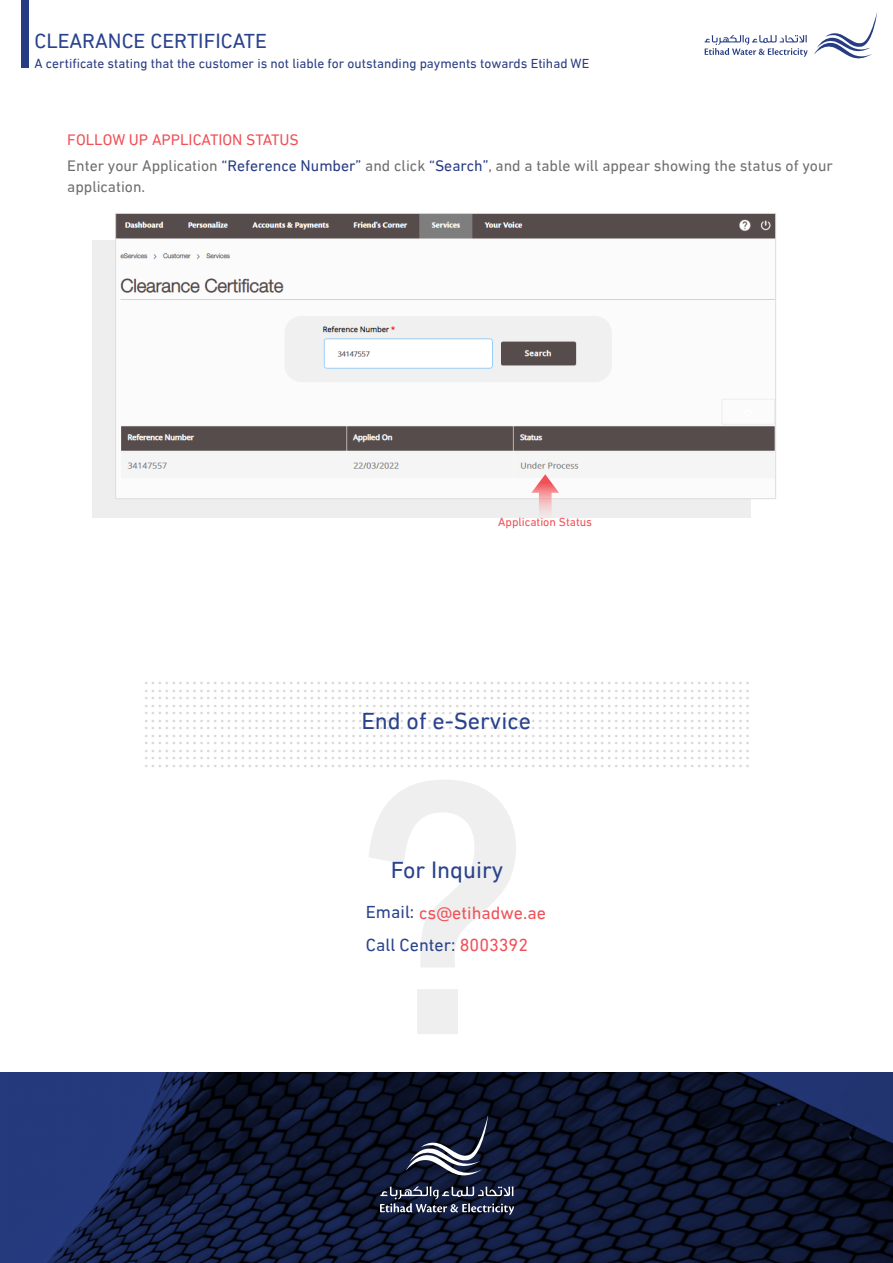
<style>
.page{position:relative;width:893px;height:1263px;background:#fff}
.page>*{position:absolute;margin:0;border:0;box-sizing:border-box;transform-origin:0 0}
.t1{font:500 condensed 375px "Franklin Gothic";color:#efefef}
.t2{font:24px "DIN Next LTW23";color:#29428c}
.t3{font:21px "DIN Next LTW23";color:#29428c}
.t4{font:18px "Javanese Text";color:#d8d8d8}
.t5{font:18px/32.2px "DIN Next LTW23";color:#f05057}
.t6{font:15.75px/26.2px "DIN Next LTW23";color:#706f70}
.t7{font:13.5px "DIN Next LTW23";color:#273d83}
.t8{font:12px "DIN Next LTW23";color:#f05057}
.s1{color:#f05057}
.s2{color:#273d83}
.s3{color:#29428c}
</style>
<div class="page">
<div style="left:92px;top:240px;width:659px;height:277px;background:#eee"></div>
<img style="left:117px;top:215px;width:657px;height:282px">
<svg style="left:1px;top:1072px;width:892px;height:191px;background:#111b3b"></svg>
<svg style="left:380px;top:1114px;width:134px;height:101px;background:#2a3148"></svg>
<svg style="left:705px;top:35px;width:103px;height:22px"></svg>
<svg style="left:814px;top:13px;width:63px;height:46px"></svg>
<div style="left:21px;top:0;width:8px;height:68px;background:#273d83"></div>
<svg style="left:531px;top:474px;width:28px;height:44px"></svg>
<p class="t3" style="left:35px;top:28px;width:234px">CLEARANCE CERTIFICATE</p>
<p class="t7" style="left:34px;top:56px;width:556px">A certificate stating that the customer is not liable for outstanding payments towards Etihad WE</p>
<p class="t6" style="left:67px;top:126px;width:767px"><span class="s1">FOLLOW UP APPLICATION STATUS<br></span>Enter your Application <span class="s2">“Reference Number”</span> and click <span class="s2">“Search”</span>, and a table will appear showing the status of your</p>
<p class="t6" style="left:67px;top:174px;width:80px">application.</p>
<p class="t8" style="left:498px;top:515px;width:95px">Application Status</p>
<p class="t4" style="left:144px;top:668px;width:608px">........................................................................................</p>
<p class="t4" style="left:144px;top:675px;width:608px">........................................................................................</p>
<p class="t4" style="left:144px;top:683px;width:608px">........................................................................................</p>
<p class="t4" style="left:144px;top:690px;width:608px">........................................................................................</p>
<p class="t4" style="left:144px;top:698px;width:608px">........................................................................................</p>
<p class="t4" style="left:144px;top:705px;width:608px">........................................................................................</p>
<p class="t4" style="left:144px;top:713px;width:608px">........................................................................................</p>
<p class="t4" style="left:144px;top:720px;width:608px">........................................................................................</p>
<p class="t4" style="left:144px;top:728px;width:608px">........................................................................................</p>
<p class="t4" style="left:144px;top:735px;width:608px">........................................................................................</p>
<p class="t4" style="left:144px;top:743px;width:608px">........................................................................................</p>
<p class="t4" style="left:144px;top:750px;width:608px">........................................................................................</p>
<h2 class="t2" style="left:361px;top:707px;width:171px">End of e-Service</h2>
<h1 class="t1" style="left:354px;top:663px;width:187px">?</h1>
<h2 class="t2" style="left:391px;top:855px;width:114px">For Inquiry</h2>
<p class="t5" style="left:366px;top:897px;width:182px"><span class="s3">Email:</span> cs@etihadwe.ae<br><span class="s3">Call Center:</span> 8003392</p>
</div>
